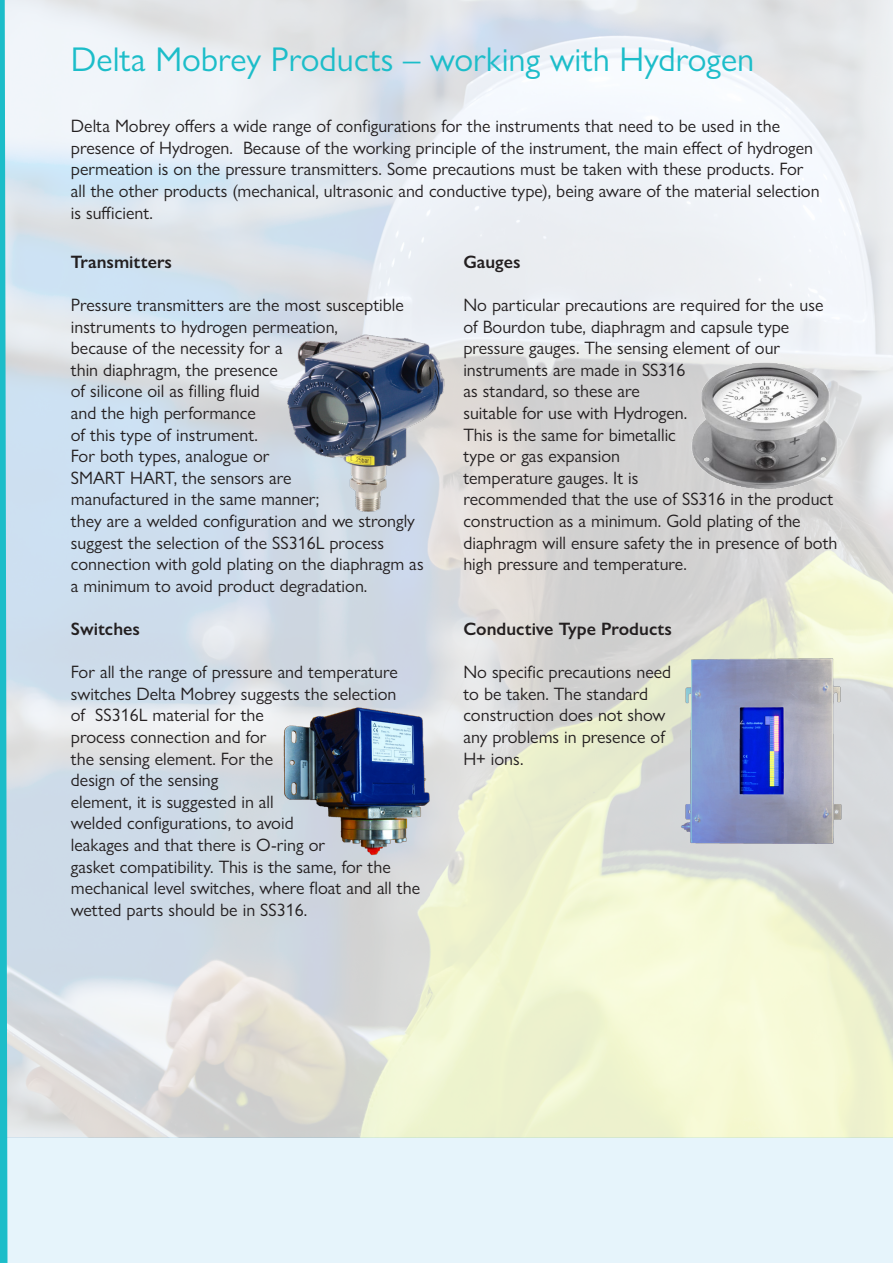
<style>
.page{position:relative;width:893px;height:1263px;background:#fff}
.page>*{position:absolute;margin:0;border:0;box-sizing:border-box;transform-origin:0 0}
.t1{font:34.5px "Gill Sans Nova";color:#1cbdc9}
.t2{font:18px/21.6px "Gill Sans Nova";color:#231f20}
.t3{font:600 18px "Gill Sans Nova";color:#231f20}
</style>
<div class="page">
<img style="left:272px;top:704px;width:168px;height:153px">
<img style="left:690px;top:362px;width:149px;height:129px">
<img style="left:678px;top:656px;width:165px;height:195px">
<img style="left:272px;top:333px;width:174px;height:180px">
<div style="left:0;top:1137px;width:892px;height:126px;background:#e6f4fb"></div>
<svg style="left:0;top:0;width:15px;height:1263px;background:#8cd4df"></svg>
<p class="t1" style="left:71px;top:38px;width:685px">Delta Mobrey Products – working with Hydrogen</p>
<p class="t2" style="left:71px;top:115px;width:750px">Delta Mobrey offers a wide range of configurations for the instruments that need to be used in the presence of Hydrogen. Because of the working principle of the instrument, the main effect of hydrogen permeation is on the pressure transmitters. Some precautions must be taken with these products. For all the other products (mechanical, ultrasonic and conductive type), being aware of the material selection is sufficient.</p>
<p class="t3" style="left:463px;top:250px;width:59px">Gauges</p>
<p class="t2" style="left:463px;top:294px;width:362px">No particular precautions are required for the use</p>
<p class="t2" style="left:463px;top:315px;width:328px">of Bourdon tube, diaphragm and capsule type pressure gauges. The sensing element of our</p>
<p class="t2" style="left:463px;top:359px;width:224px">instruments are made in SS316</p>
<p class="t2" style="left:463px;top:380px;width:178px">as standard, so these are</p>
<p class="t2" style="left:463px;top:402px;width:225px">suitable for use with Hydrogen.</p>
<p class="t2" style="left:463px;top:423px;width:214px">This is the same for bimetallic</p>
<p class="t2" style="left:463px;top:445px;width:158px">type or gas expansion</p>
<p class="t2" style="left:463px;top:467px;width:177px">temperature gauges. It is</p>
<p class="t2" style="left:463px;top:488px;width:376px">recommended that the use of SS316 in the product construction as a minimum. Gold plating of the diaphragm will ensure safety the in presence of both high pressure and temperature.</p>
<p class="t3" style="left:71px;top:250px;width:103px">Transmitters</p>
<p class="t2" style="left:71px;top:294px;width:334px">Pressure transmitters are the most susceptible</p>
<p class="t2" style="left:71px;top:315px;width:269px">instruments to hydrogen permeation,</p>
<p class="t2" style="left:71px;top:337px;width:213px">because of the necessity for a</p>
<p class="t2" style="left:71px;top:359px;width:209px">thin diaphragm, the presence</p>
<p class="t2" style="left:71px;top:380px;width:190px">of silicone oil as filling fluid</p>
<p class="t2" style="left:71px;top:402px;width:186px">and the high performance</p>
<p class="t2" style="left:71px;top:423px;width:188px">of this type of instrument.</p>
<p class="t2" style="left:71px;top:445px;width:200px">For both types, analogue or</p>
<p class="t2" style="left:71px;top:467px;width:222px">SMART HART, the sensors are</p>
<p class="t2" style="left:71px;top:488px;width:250px">manufactured in the same manner;</p>
<p class="t2" style="left:71px;top:510px;width:354px">they are a welded configuration and we strongly suggest the selection of the SS316L process connection with gold plating on the diaphragm as a minimum to avoid product degradation.</p>
<p class="t3" style="left:71px;top:618px;width:71px">Switches</p>
<p class="t2" style="left:71px;top:661px;width:328px">For all the range of pressure and temperature</p>
<p class="t2" style="left:71px;top:683px;width:327px">switches Delta Mobrey suggests the selection</p>
<p class="t2" style="left:71px;top:704px;width:195px">of SS316L material for the</p>
<p class="t2" style="left:71px;top:726px;width:197px">process connection and for</p>
<p class="t2" style="left:71px;top:747px;width:204px">the sensing element. For the</p>
<p class="t2" style="left:71px;top:769px;width:149px">design of the sensing</p>
<p class="t2" style="left:71px;top:791px;width:204px">element, it is suggested in all</p>
<p class="t2" style="left:71px;top:812px;width:224px">welded configurations, to avoid</p>
<p class="t2" style="left:71px;top:834px;width:256px">leakages and that there is O-ring or</p>
<p class="t2" style="left:71px;top:855px;width:351px">gasket compatibility. This is the same, for the mechanical level switches, where float and all the wetted parts should be in SS316.</p>
<p class="t3" style="left:463px;top:618px;width:210px">Conductive Type Products</p>
<p class="t2" style="left:463px;top:661px;width:209px">No specific precautions need</p>
<p class="t2" style="left:463px;top:683px;width:186px">to be taken. The standard</p>
<p class="t2" style="left:463px;top:704px;width:204px">construction does not show</p>
<p class="t2" style="left:463px;top:726px;width:203px">any problems in presence of</p>
<p class="t2" style="left:463px;top:747px;width:62px">H+ ions.</p>
</div>
